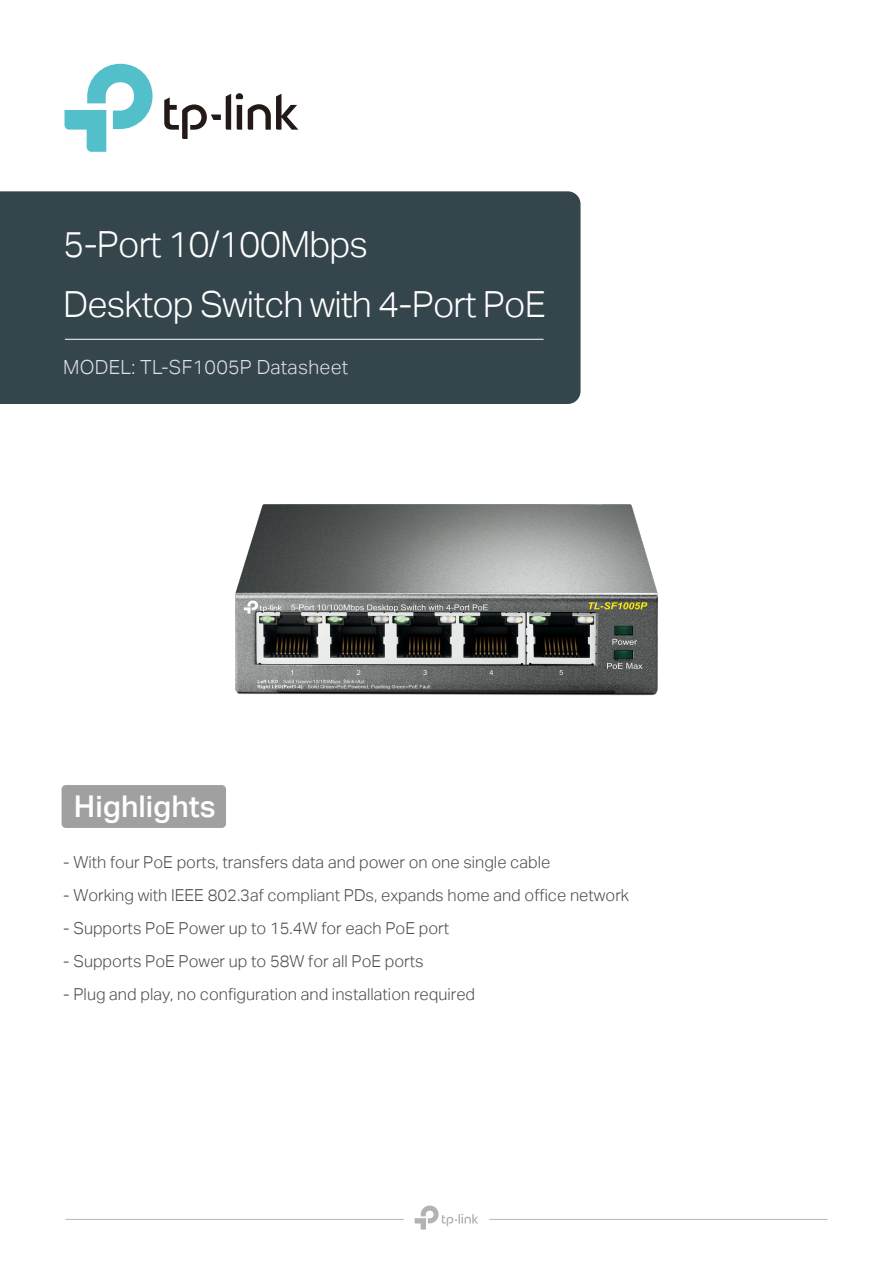
<style>
.page{position:relative;width:893px;height:1263px;background:#fff}
.page>*{position:absolute;margin:0;border:0;box-sizing:border-box;transform-origin:0 0}
.t1{font:300 36px/60.3px "Aktiv Grotesk Trial";letter-spacing:-.025em;color:#fff}
.t2{font:500 30px "Aktiv Grotesk Trial";color:#fff}
.t3{font:300 19.5px "Aktiv Grotesk Trial";letter-spacing:.015em;color:rgb(255 255 255/.85)}
.t4{font:300 16.5px "Aktiv Grotesk Trial";color:#4e4d4d}
</style>
<div class="page">
<div style="left:0;top:191px;width:581px;height:213px;background:#35454c"></div>
<hr style="left:65px;top:339px;width:479px;height:1px;background:#fff">
<div style="left:62px;top:785px;width:164px;height:43px;background:#a0a0a1;border-radius:4px"></div>
<svg style="left:65px;top:64px;width:88px;height:88px"></svg>
<svg style="left:164px;top:93px;width:134px;height:46px"></svg>
<hr style="left:65px;top:1219px;width:339px;height:1px;background:#b6b6b6">
<hr style="left:489px;top:1219px;width:338px;height:1px;background:#b6b6b6">
<svg style="left:415px;top:1205px;width:63px;height:24px"></svg>
<img style="left:236px;top:505px;width:421px;height:191px">
<h1 class="t1" style="left:63px;top:214px;width:484px">5-Port 10/100Mbps<br>Desktop Switch with 4-Port PoE</h1>
<p class="t3" style="left:63px;top:355px;width:286px">MODEL: TL-SF1005P Datasheet</p>
<h2 class="t2" style="left:74px;top:789px;width:143px">Highlights</h2>
<p class="t4" style="left:63px;top:852px;width:488px">- With four PoE ports, transfers data and power on one single cable</p>
<p class="t4" style="left:63px;top:885px;width:567px">- Working with IEEE 802.3af compliant PDs, expands home and office network</p>
<p class="t4" style="left:63px;top:918px;width:387px">- Supports PoE Power up to 15.4W for each PoE port</p>
<p class="t4" style="left:63px;top:951px;width:362px">- Supports PoE Power up to 58W for all PoE ports</p>
<p class="t4" style="left:63px;top:984px;width:413px">- Plug and play, no configuration and installation required</p>
</div>
